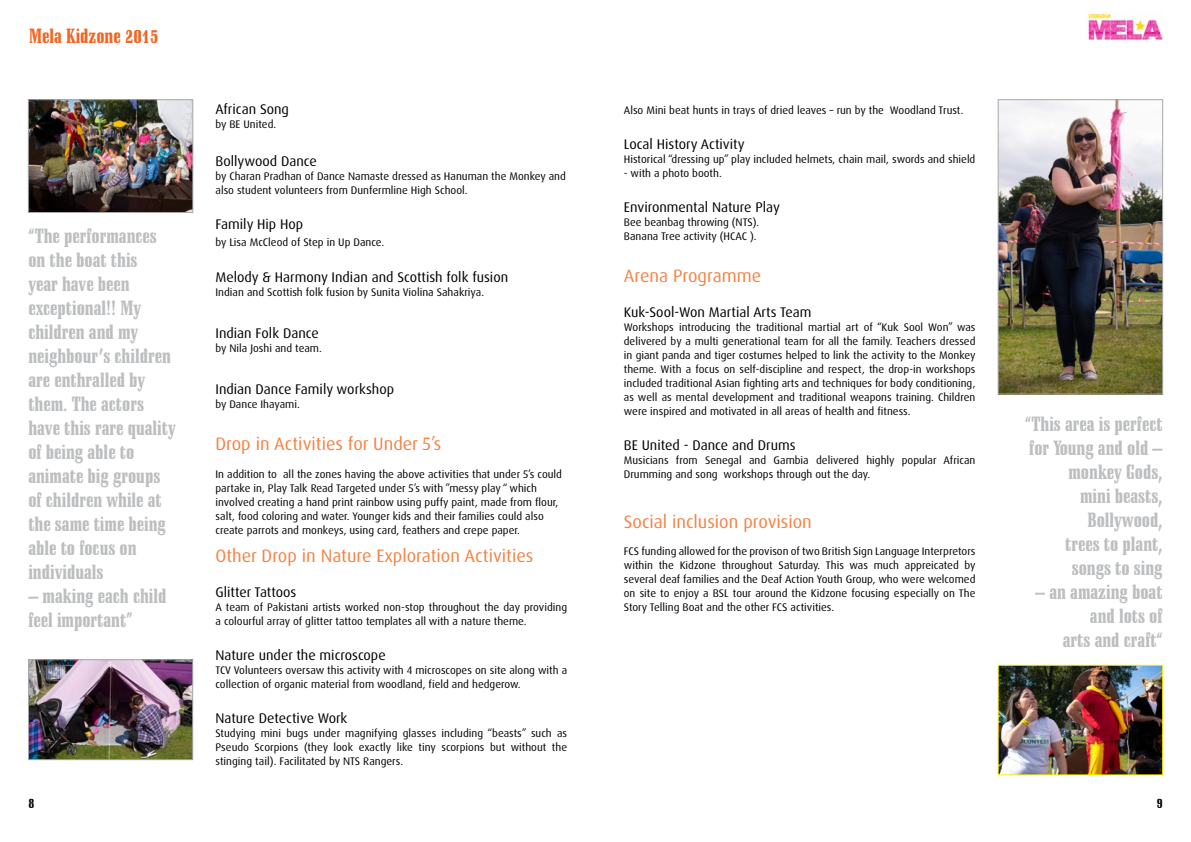
<style>
.page{position:relative;width:1191px;height:842px;background:#fff}
.page>*{position:absolute;margin:0;border:0;box-sizing:border-box;transform-origin:0 0}
.t1{font:900 condensed 20px/24px "Schadow BT";color:#bcbec0;text-align:right}
.t2{font:900 condensed 20px "Schadow BT";color:#f26522}
.t3{font:18px "Dax OT";color:#f58345}
.t4{font:14px "Dax OT";color:#000}
.t5{font:900 condensed 14px "Schadow BT";color:#000}
.t6{font:11px/14px "Dax OT";color:#000}
</style>
<div class="page">
<img style="left:1088px;top:13px;width:75px;height:27px">
<img style="left:1000px;top:102px;width:160px;height:290px">
<div style="left:998px;top:100px;width:164px;height:294px;border:1px solid #a7a9ac"></div>
<img style="left:30px;top:102px;width:161px;height:109px">
<div style="left:28px;top:100px;width:165px;height:113px;border:1px solid #a7a9ac"></div>
<img style="left:30px;top:662px;width:161px;height:96px">
<div style="left:28px;top:660px;width:165px;height:100px;border:1px solid #a7a9ac"></div>
<img style="left:1000px;top:667px;width:160px;height:106px">
<div style="left:998px;top:665px;width:164px;height:110px;border:1px solid #fff200"></div>
<h1 class="t2" style="left:29px;top:24px;width:131px">Mela Kidzone 2015</h1>
<p class="t1" style="left:28px;top:224px;width:149px;text-align:left">“The performances on the boat this<br>year have been exceptional!! My children and my neighbour’s children are enthralled by them. The actors have this rare quality of being able to animate big groups of children while at the same time being able to focus on individuals</p>
<h1 class="t1" style="left:28px;top:584px;width:140px;text-align:left">– making each child feel important”</h1>
<p class="t4" style="left:215px;top:100px;width:75px">African Song</p>
<p class="t6" style="left:215px;top:117px;width:62px">by BE United.</p>
<p class="t4" style="left:215px;top:152px;width:103px">Bollywood Dance</p>
<p class="t6" style="left:215px;top:169px;width:352px">by Charan Pradhan of Dance Namaste dressed as Hanuman the Monkey and also student volunteers from Dunfermline High School.</p>
<p class="t4" style="left:215px;top:215px;width:89px">Family Hip Hop</p>
<p class="t6" style="left:215px;top:235px;width:170px">by Lisa McCleod of Step in Up Dance.</p>
<p class="t4" style="left:215px;top:268px;width:294px">Melody &amp; Harmony Indian and Scottish folk fusion</p>
<p class="t6" style="left:215px;top:285px;width:270px">Indian and Scottish folk fusion by Sunita Violina Sahakriya.</p>
<p class="t4" style="left:215px;top:324px;width:105px">Indian Folk Dance</p>
<p class="t6" style="left:215px;top:341px;width:108px">by Nila Joshi and team.</p>
<p class="t4" style="left:215px;top:380px;width:180px">Indian Dance Family workshop</p>
<p class="t6" style="left:215px;top:397px;width:86px">by Dance Ihayami.</p>
<h2 class="t3" style="left:215px;top:432px;width:227px">Drop in Activities for Under 5’s</h2>
<p class="t6" style="left:215px;top:467px;width:348px">In addition to all the zones having the above activities that under 5’s could partake in, Play Talk Read Targeted under 5’s with ”messy play “ which involved creating a hand print rainbow using puffy paint, made from flour, salt, food coloring and water. Younger kids and their families could also create parrots and monkeys, using card, feathers and crepe paper.</p>
<h2 class="t3" style="left:215px;top:544px;width:319px">Other Drop in Nature Exploration Activities</h2>
<p class="t4" style="left:215px;top:583px;width:82px">Glitter Tattoos</p>
<p class="t6" style="left:215px;top:600px;width:353px">A team of Pakistani artists worked non-stop throughout the day providing a colourful array of glitter tattoo templates all with a nature theme.</p>
<p class="t4" style="left:215px;top:646px;width:172px">Nature under the microscope</p>
<p class="t6" style="left:215px;top:663px;width:353px">TCV Volunteers oversaw this activity with 4 microscopes on site along with a collection of organic material from woodland, field and hedgerow.</p>
<p class="t4" style="left:215px;top:709px;width:133px">Nature Detective Work</p>
<p class="t6" style="left:215px;top:726px;width:353px;text-align:justify">Studying mini bugs under magnifying glasses including “beasts” such as Pseudo Scorpions (they look exactly like tiny scorpions but without the stinging tail). Facilitated by NTS Rangers.</p>
<p class="t6" style="left:624px;top:103px;width:341px">Also Mini beat hunts in trays of dried leaves – run by the Woodland Trust.</p>
<p class="t4" style="left:624px;top:135px;width:122px">Local History Activity</p>
<p class="t6" style="left:624px;top:152px;width:353px">Historical “dressing up” play included helmets, chain mail, swords and shield</p>
<p class="t6" style="left:624px;top:166px;width:99px">- with a photo booth.</p>
<p class="t4" style="left:624px;top:198px;width:158px">Environmental Nature Play</p>
<p class="t6" style="left:624px;top:215px;width:137px">Bee beanbag throwing (NTS).<br>Banana Tree activity (HCAC ).</p>
<h2 class="t3" style="left:624px;top:264px;width:139px">Arena Programme</h2>
<p class="t4" style="left:624px;top:303px;width:189px">Kuk-Sool-Won Martial Arts Team</p>
<p class="t6" style="left:624px;top:320px;width:353px;text-align:justify">Workshops introducing the traditional martial art of “Kuk Sool Won” was delivered by a multi generational team for all the family. Teachers dressed in giant panda and tiger costumes helped to link the activity to the Monkey theme. With a focus on self-discipline and respect, the drop-in workshops included traditional Asian fighting arts and techniques for body conditioning, as well as mental development and traditional weapons training. Children were inspired and motivated in all areas of health and fitness.</p>
<p class="t4" style="left:624px;top:436px;width:173px">BE United - Dance and Drums</p>
<p class="t6" style="left:624px;top:453px;width:353px">Musicians from Senegal and Gambia delivered highly popular African<br>Drumming and song workshops through out the day.</p>
<h2 class="t3" style="left:624px;top:510px;width:189px">Social inclusion provision</h2>
<p class="t6" style="left:624px;top:544px;width:353px;text-align:justify">FCS funding allowed for the provison of two British Sign Language Interpretors within the Kidzone throughout Saturday. This was much appreicated by several deaf families and the Deaf Action Youth Group, who were welcomed on site to enjoy a BSL tour around the Kidzone focusing especially on The Story Telling Boat and the other FCS activities.</p>
<h1 class="t1" style="left:1025px;top:411px;width:139px">“This area is perfect for Young and old – monkey Gods,<br>mini beasts,<br>Bollywood,<br>trees to plant, songs to sing</h1>
<h1 class="t1" style="left:1035px;top:579px;width:129px">– an amazing boat and lots of<br>arts and craft“</h1>
<p class="t5" style="left:28px;top:794px;width:7px">8</p>
<p class="t5" style="left:1156px;top:795px;width:7px">9</p>
</div>
